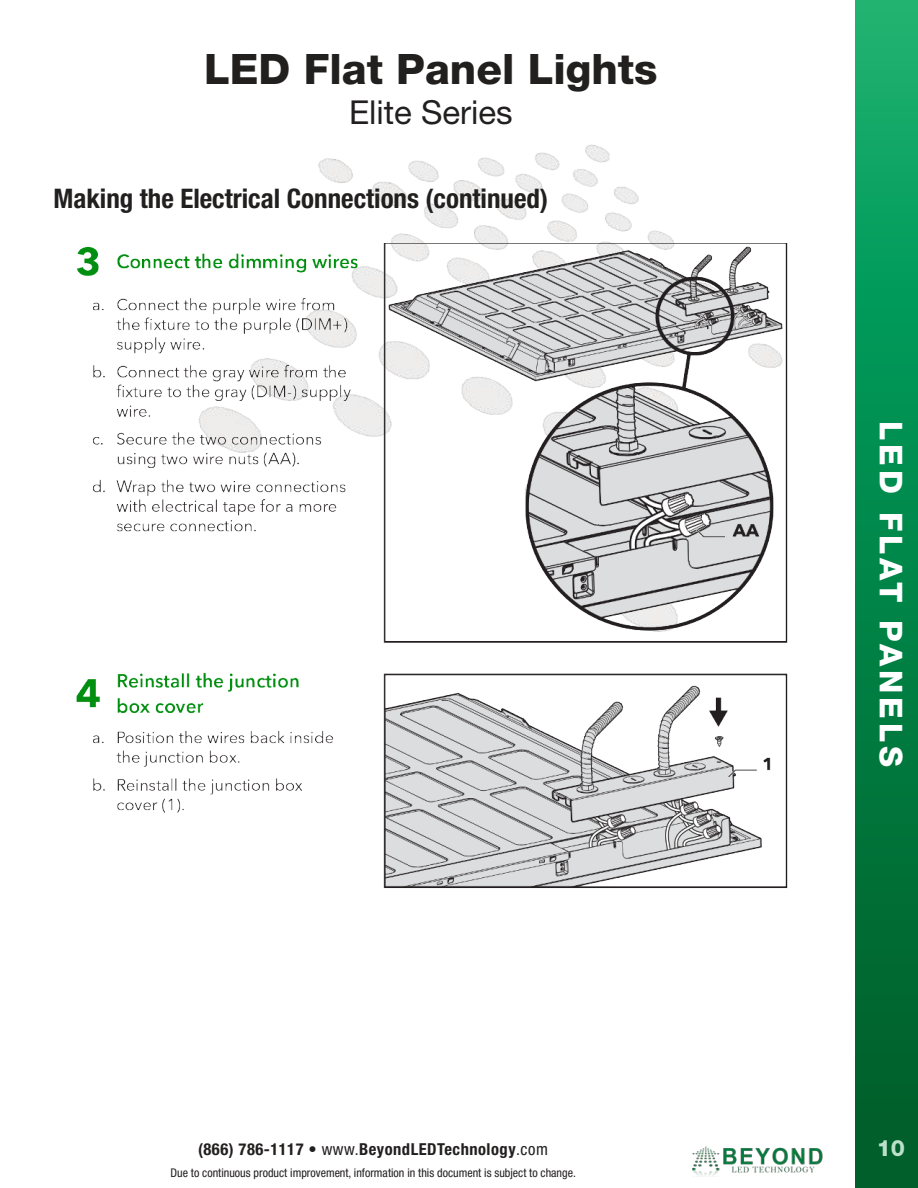
<style>
.page{position:relative;width:918px;height:1188px;background:#fff}
.page>*{position:absolute;margin:0;border:0;box-sizing:border-box;transform-origin:0 0}
.t1{font:800 42px "Helvetica Neue LT Std";color:#221f1f}
.t2{font:33px "Helvetica Neue LT Pro";color:#221f1f}
.t3{font:800 31.5px "Helvetica Neue LT Std";letter-spacing:.13em;color:#fff}
.t4{font:700 condensed 27px "Helvetica Neue LT Std";color:#221f1f}
.t5{font:800 22.5px "Helvetica Neue LT Std";color:#bbe1ca}
.t6{font:700 condensed 16.5px "Helvetica Neue LT Std";letter-spacing:.03em;color:#221f1f}
.t7{font:condensed 12px "Helvetica Neue LT Pro";color:#221f1f}
.s1{font-family:"Helvetica Neue LT Pro";font-weight:400}
</style>
<div class="page">
<img style="left:855px;top:0;width:63px;height:1188px">
<img style="left:692px;top:1146px;width:131px;height:31px">
<img style="left:318px;top:145px;width:356px;height:98px">
<img style="left:76px;top:243px;width:712px;height:645px">
<h1 class="t1" style="left:204px;top:53px;width:455px">LED Flat Panel Lights</h1>
<h2 class="t2" style="left:349px;top:99px;width:165px">Elite Series</h2>
<h3 class="t4" style="left:53px;top:189px;width:496px">Making the Electrical Connections (continued)</h3>
<h3 class="t3" style="left:903px;top:421px;width:348px;rotate:90deg">LED FLAT PANELS</h3>
<h3 class="t6" style="left:198px;top:1143px;width:351px">(866) 786-1117 <span class="s1">• www.</span>BeyondLEDTechnology<span class="s1">.com</span></h3>
<h3 class="t5" style="left:877px;top:1139px;width:30px">10</h3>
<p class="t7" style="left:171px;top:1168px;width:407px">Due to continuous product improvement, information in this document is subject to change.</p>
</div>
